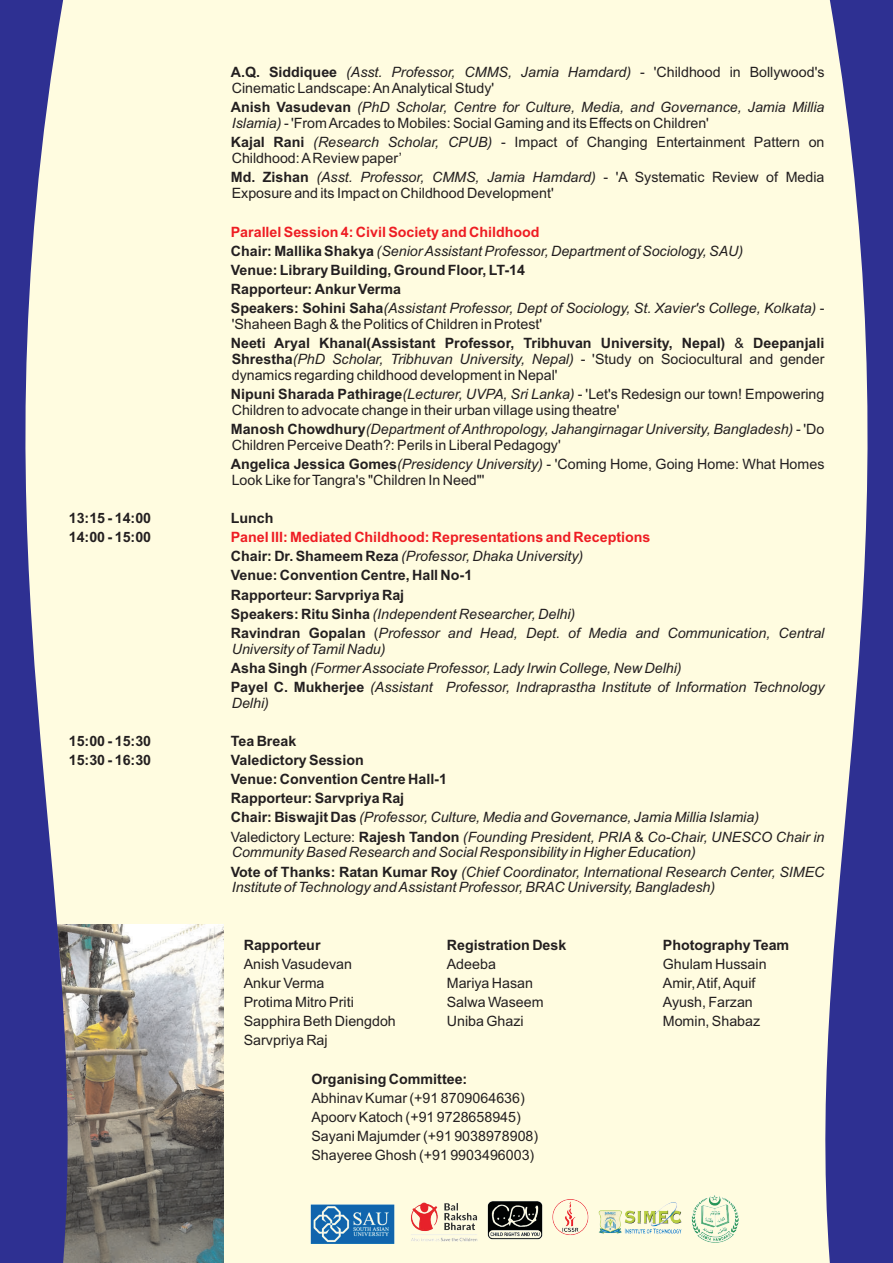
<style>
.page{position:relative;width:893px;height:1263px;background:#fffce0}
.page>*{position:absolute;margin:0;border:0;box-sizing:border-box;transform-origin:0 0}
.t1{font:italic 14.25px/19px "Arial";color:#231f20}
.t2{font:14.25px/15.9px "Arial";color:#231f20}
.t3{font:700 14.25px/19px "Arial";color:#231f20}
.t4{font:700 14.25px "Arial";color:#ee1d23}
.s1{font-weight:700}
.s2{font-style:italic}
.s3{font-weight:700;font-style:normal}
.s4{font-style:normal}
.s5{font-weight:400}
</style>
<div class="page">
<svg style="left:825px;top:0;width:68px;height:1263px;fill:#2e3092"></svg>
<img style="left:310px;top:1195px;width:429px;height:49px">
<img style="left:92px;top:924px;width:131px;height:339px">
<svg style="left:0;top:0;width:92px;height:1263px"></svg>
<p class="t2" style="left:231px;top:66px;width:595px"><span class="s1">A.Q. Siddiquee</span> <span class="s2">(Asst. Professor, CMMS, Jamia Hamdard)</span> - 'Childhood in Bollywood's<br>Cinematic Landscape: An Analytical Study'</p>
<p class="t1" style="left:231px;top:101px;width:595px;line-height:15.9px"><span class="s3">Anish Vasudevan</span> (PhD Scholar, Centre for Culture, Media, and Governance, Jamia Millia<br>Islamia) <span class="s4">- 'From Arcades to Mobiles: Social Gaming and its Effects on Children'</span></p>
<p class="t2" style="left:231px;top:136px;width:595px"><span class="s1">Kajal Rani</span> <span class="s2">(Research Scholar, CPUB)</span> - Impact of Changing Entertainment Pattern on<br>Childhood: AReview paper’</p>
<p class="t2" style="left:231px;top:171px;width:595px"><span class="s1">Md. Zishan</span> <span class="s2">(Asst. Professor, CMMS, Jamia Hamdard)</span> - 'A Systematic Review of Media<br>Exposure and its Impact on Childhood Development'</p>
<p class="t4" style="left:231px;top:226px;width:310px">Parallel Session 4: Civil Society and Childhood</p>
<p class="t1" style="left:231px;top:242px;width:595px"><span class="s3">Chair: Mallika Shakya</span> (Senior Assistant Professor, Department of Sociology, SAU)<br><span class="s3">Venue: Library Building, Ground Floor, LT-14<br>Rapporteur: Ankur Verma<br>Speakers: Sohini Saha</span>(Assistant Professor, Dept of Sociology, St. Xavier's College, Kolkata) <span class="s4">-</span></p>
<p class="t3" style="left:231px;top:316px;width:595px"><span class="s5">'Shaheen Bagh &amp; the Politics of Children in Protest'<br></span>Neeti Aryal Khanal(Assistant Professor, Tribhuvan University, Nepal) <span class="s5">&amp;</span> Deepanjali</p>
<p class="t2" style="left:232px;top:352px;width:594px"><span class="s1">Shrestha</span><span class="s2">(PhD Scholar, Tribhuvan University, Nepal)</span> - 'Study on Sociocultural and gender dynamics regarding childhood development in Nepal'</p>
<p class="t2" style="left:231px;top:387px;width:595px"><span class="s1">Nipuni Sharada Pathirage</span><span class="s2">(Lecturer, UVPA, Sri Lanka)</span> - 'Let's Redesign our town! Empowering<br>Children to advocate change in their urban village using theatre'</p>
<p class="t1" style="left:231px;top:422px;width:595px;line-height:15.9px"><span class="s3">Manosh Chowdhury</span>(Department of Anthropology, Jahangirnagar University, Bangladesh) <span class="s4">- 'Do<br>Children Perceive Death?: Perils in Liberal Pedagogy'</span></p>
<p class="t2" style="left:231px;top:457px;width:595px"><span class="s1">Angelica Jessica Gomes</span><span class="s2">(Presidency University)</span> - 'Coming Home, Going Home: What Homes<br>Look Like for Tangra's "Children In Need"'</p>
<p class="t3" style="left:69px;top:510px;width:84px">13:15 - 14:00</p>
<p class="t3" style="left:231px;top:510px;width:44px">Lunch</p>
<p class="t3" style="left:69px;top:529px;width:84px">14:00 - 15:00</p>
<p class="t1" style="left:231px;top:548px;width:595px"><span class="s3">Chair: Dr. Shameem Reza</span> (Professor, Dhaka University)<br><span class="s3">Venue: Convention Centre, Hall No-1<br>Rapporteur: Sarvpriya Raj<br>Speakers: Ritu Sinha</span> (Independent Researcher, Delhi)<br><span class="s3">Ravindran Gopalan</span> <span class="s4">(</span>Professor and Head, Dept. of Media and Communication, Central</p>
<p class="t1" style="left:231px;top:640px;width:595px">University of Tamil Nadu)<br><span class="s3">Asha Singh</span> (Former Associate Professor, Lady Irwin College, New Delhi)<br><span class="s3">Payel C. Mukherjee</span> (Assistant Professor, Indraprastha Institute of Information Technology</p>
<p class="t1" style="left:232px;top:694px;width:39px">Delhi)</p>
<p class="t3" style="left:69px;top:733px;width:84px">15:00 - 15:30</p>
<p class="t3" style="left:231px;top:733px;width:67px">Tea Break</p>
<p class="t3" style="left:69px;top:752px;width:84px">15:30 - 16:30</p>
<p class="t1" style="left:231px;top:752px;width:595px"><span class="s3">Valedictory Session<br>Venue: Convention Centre Hall-1<br>Rapporteur: Sarvpriya Raj<br>Chair: Biswajit Das</span> (Professor, Culture, Media and Governance, Jamia Millia Islamia)<br><span class="s4">Valedictory Lecture:</span> <span class="s3">Rajesh Tandon</span> (Founding President, PRIA <span class="s4">&amp;</span> Co-Chair, UNESCO Chair in</p>
<p class="t1" style="left:231px;top:844px;width:595px">Community Based Research and Social Responsibility in Higher Education)<br><span class="s3">Vote of Thanks: Ratan Kumar Roy</span> (Chief Coordinator, International Research Center, SIMEC</p>
<p class="t1" style="left:232px;top:879px;width:485px">Institute of Technology and Assistant Professor, BRAC University, Bangladesh)</p>
<p class="t4" style="left:231px;top:532px;width:421px">Panel III: Mediated Childhood: Representations and Receptions</p>
<p class="t3" style="left:244px;top:936px;width:78px">Rapporteur</p>
<p class="t3" style="left:447px;top:936px;width:121px">Registration Desk</p>
<p class="t3" style="left:663px;top:936px;width:128px">Photography Team</p>
<p class="t2" style="left:244px;top:957px;width:110px">Anish Vasudevan</p>
<p class="t2" style="left:447px;top:957px;width:51px">Adeeba</p>
<p class="t2" style="left:663px;top:957px;width:105px">Ghulam Hussain</p>
<p class="t2" style="left:244px;top:976px;width:82px">Ankur Verma</p>
<p class="t2" style="left:447px;top:976px;width:88px">Mariya Hasan</p>
<p class="t2" style="left:244px;top:995px;width:112px">Protima Mitro Priti</p>
<p class="t2" style="left:447px;top:995px;width:98px">Salwa Waseem</p>
<p class="t2" style="left:244px;top:1014px;width:154px">Sapphira Beth Diengdoh</p>
<p class="t2" style="left:447px;top:1014px;width:78px">Uniba Ghazi</p>
<p class="t2" style="left:244px;top:1034px;width:85px">Sarvpriya Raj</p>
<p class="t3" style="left:311px;top:1070px;width:157px">Organising Committee:</p>
<p class="t2" style="left:311px;top:1089px;width:228px;line-height:19px">Abhinav Kumar (+91 8709064636)<br>Apoorv Katoch (+91 9728658945)<br>Sayani Majumder (+91 9038978908)<br>Shayeree Ghosh (+91 9903496003)</p>
<p class="t2" style="left:663px;top:975px;width:99px;line-height:19px">Amir, Atif, Aquif<br>Ayush, Farzan<br>Momin, Shabaz</p>
</div>
